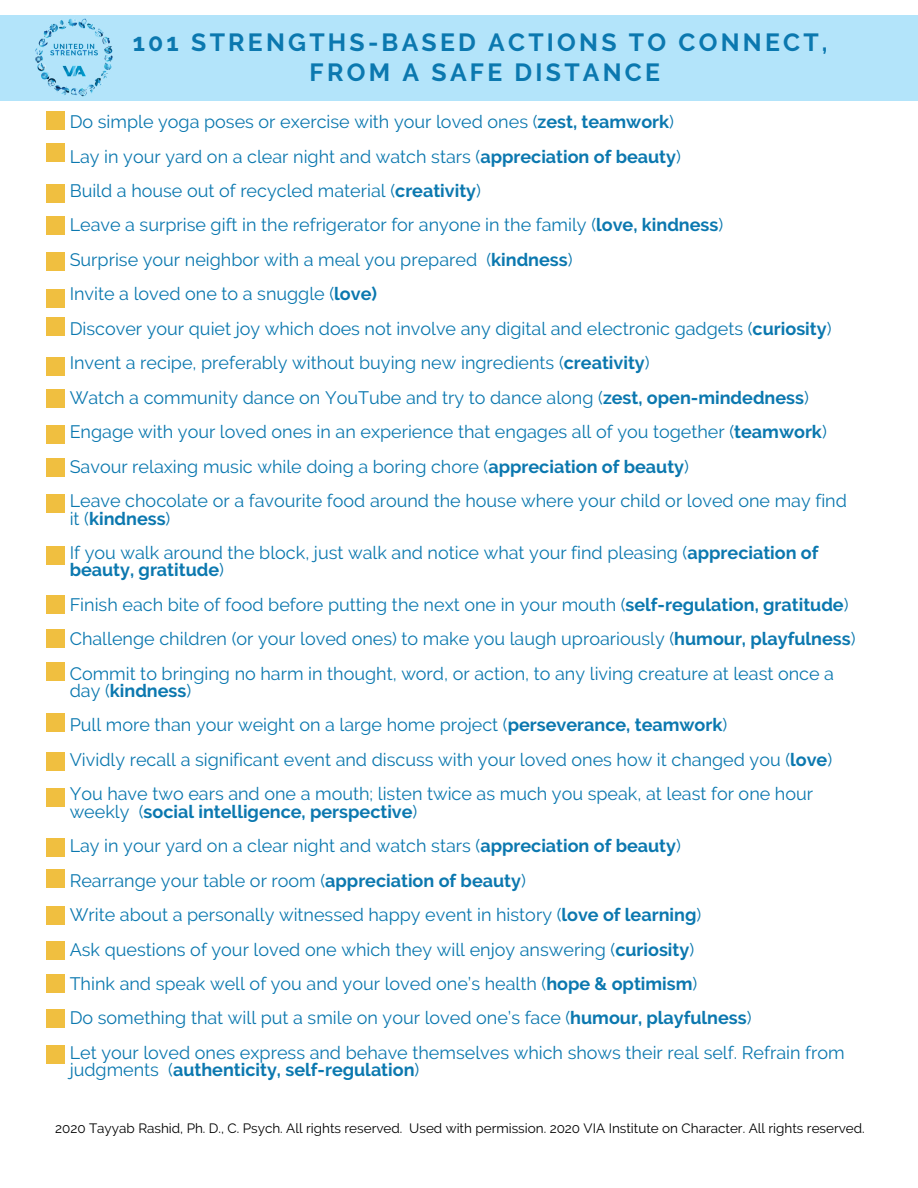
<style>
.page{position:relative;width:918px;height:1188px;background:#fff}
.page>*{position:absolute;margin:0;border:0;box-sizing:border-box;transform-origin:0 0}
.t1{font:700 24.75px/30.6px "Raleway";letter-spacing:.13em;color:#0b78af;text-align:center}
.t2{font:18px/34.5px "Raleway";color:#0b78af}
.t3{font:700 18px "Raleway";color:#0b78af}
.t4{font:13.5px "Raleway";color:#000}
.s1{font-weight:700}
.s2{font-weight:400}
</style>
<div class="page">
<div style="left:46px;top:111px;width:18px;height:18px;background:#f0bf40"></div>
<div style="left:46px;top:143px;width:18px;height:18px;background:#f0bf40"></div>
<div style="left:46px;top:184px;width:18px;height:18px;background:#f0bf40"></div>
<div style="left:46px;top:216px;width:18px;height:18px;background:#f0bf40"></div>
<div style="left:46px;top:253px;width:18px;height:18px;background:#f0bf40"></div>
<div style="left:46px;top:289px;width:18px;height:18px;background:#f0bf40"></div>
<div style="left:46px;top:318px;width:18px;height:18px;background:#f0bf40"></div>
<div style="left:46px;top:357px;width:18px;height:18px;background:#f0bf40"></div>
<div style="left:46px;top:390px;width:18px;height:18px;background:#f0bf40"></div>
<div style="left:46px;top:425px;width:18px;height:18px;background:#f0bf40"></div>
<div style="left:46px;top:459px;width:18px;height:18px;background:#f0bf40"></div>
<div style="left:46px;top:495px;width:18px;height:18px;background:#f0bf40"></div>
<div style="left:46px;top:546px;width:18px;height:18px;background:#f0bf40"></div>
<div style="left:46px;top:595px;width:18px;height:18px;background:#f0bf40"></div>
<div style="left:46px;top:630px;width:18px;height:18px;background:#f0bf40"></div>
<div style="left:46px;top:663px;width:18px;height:18px;background:#f0bf40"></div>
<div style="left:46px;top:713px;width:18px;height:18px;background:#f0bf40"></div>
<div style="left:46px;top:752px;width:18px;height:18px;background:#f0bf40"></div>
<div style="left:46px;top:788px;width:18px;height:18px;background:#f0bf40"></div>
<div style="left:46px;top:838px;width:18px;height:18px;background:#f0bf40"></div>
<div style="left:46px;top:870px;width:18px;height:18px;background:#f0bf40"></div>
<div style="left:46px;top:906px;width:18px;height:18px;background:#f0bf40"></div>
<div style="left:46px;top:941px;width:18px;height:18px;background:#f0bf40"></div>
<div style="left:46px;top:975px;width:18px;height:18px;background:#f0bf40"></div>
<div style="left:46px;top:1009px;width:18px;height:19px;background:#f0bf40"></div>
<div style="left:46px;top:1045px;width:18px;height:18px;background:#f0bf40"></div>
<div style="left:0;top:15px;width:918px;height:85px;background:#b3e4fa"></div>
<img style="left:35px;top:18px;width:78px;height:79px">
<h1 class="t1" style="left:133px;top:27px;width:696px">101 STRENGTHS-BASED ACTIONS TO CONNECT,<br>FROM A SAFE DISTANCE</h1>
<p class="t2" style="left:70px;top:104px;width:779px">Do simple yoga poses or exercise with your loved ones (<span class="s1">zest, teamwork</span>)<br>Lay in your yard on a clear night and watch stars (<span class="s1">appreciation of beauty</span>)<br>Build a house out of recycled material (<span class="s1">creativity</span>)<br>Leave a surprise gift in the refrigerator for anyone in the family (<span class="s1">love, kindness</span>)<br>Surprise your neighbor with a meal you prepared (<span class="s1">kindness</span>)<br>Invite a loved one to a snuggle (<span class="s1">love)<br></span>Discover your quiet joy which does not involve any digital and electronic gadgets (<span class="s1">curiosity</span>)<br>Invent a recipe, preferably without buying new ingredients (<span class="s1">creativity</span>)<br>Watch a community dance on YouTube and try to dance along (<span class="s1">zest, open-mindedness</span>)<br>Engage with your loved ones in an experience that engages all of you together (<span class="s1">teamwork</span>)<br>Savour relaxing music while doing a boring chore (<span class="s1">appreciation of beauty</span>)<br>Leave chocolate or a favourite food around the house where your child or loved one may find</p>
<p class="t2" style="left:70px;top:501px;width:750px">it (<span class="s1">kindness</span>)<br>If you walk around the block, just walk and notice what your find pleasing (<span class="s1">appreciation of</span></p>
<p class="t2" style="left:70px;top:553px;width:787px"><span class="s1">beauty, gratitude</span>)<br>Finish each bite of food before putting the next one in your mouth (<span class="s1">self-regulation, gratitude</span>)<br>Challenge children (or your loved ones) to make you laugh uproariously (<span class="s1">humour, playfulness</span>)<br>Commit to bringing no harm in thought, word, or action, to any living creature at least once a</p>
<p class="t2" style="left:70px;top:673px;width:764px">day (<span class="s1">kindness</span>)<br>Pull more than your weight on a large home project (<span class="s1">perseverance, teamwork</span>)<br>Vividly recall a significant event and discuss with your loved ones how it changed you (<span class="s1">love</span>)<br>You have two ears and one a mouth; listen twice as much you speak, at least for one hour</p>
<p class="t2" style="left:70px;top:794px;width:776px">weekly (<span class="s1">social intelligence, perspective</span>)<br>Lay in your yard on a clear night and watch stars (<span class="s1">appreciation of beauty</span>)<br>Rearrange your table or room (<span class="s1">appreciation of beauty</span>)<br>Write about a personally witnessed happy event in history (<span class="s1">love of learning</span>)<br>Ask questions of your loved one which they will enjoy answering (<span class="s1">curiosity</span>)<br>Think and speak well of you and your loved one’s health (<span class="s1">hope &amp; optimism</span>)<br>Do something that will put a smile on your loved one’s face (<span class="s1">humour, playfulness</span>)<br>Let your loved ones express and behave themselves which shows their real self. Refrain from</p>
<p class="t3" style="left:70px;top:1059px;width:351px"><span class="s2">judgments (</span>authenticity, self-regulation<span class="s2">)</span></p>
<p class="t4" style="left:55px;top:1120px;width:811px">2020 Tayyab Rashid, Ph. D., C. Psych. All rights reserved. Used with permission. 2020 VIA Institute on Character. All rights reserved.</p>
</div>
